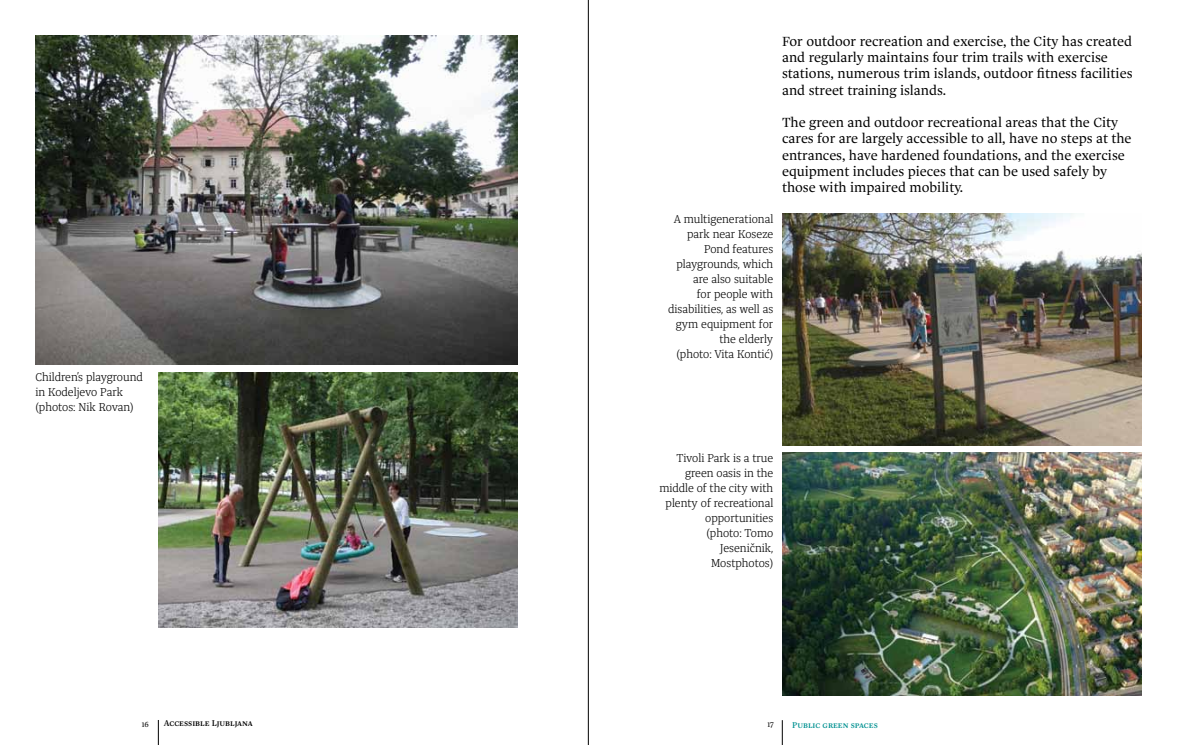
<style>
.page{position:relative;width:1177px;height:745px;background:#fff}
.page>*{position:absolute;margin:0;border:0;box-sizing:border-box;transform-origin:0 0}
.t1{font:13.75px/16.2px "Bad News";color:#000}
.t2{font:300 11.88px/15px "Bad News Big";color:#000;text-align:right}
.t3{font:500 8.75px "Bad News SC";color:#000}
.t4{font:500 8.75px "Bad News SC";color:#009191}
.t5{font:7.75px "Bad News";color:#000}
</style>
<div class="page">
<svg style="left:782px;top:720px;width:1px;height:24px"></svg>
<svg style="left:158px;top:720px;width:1px;height:24px"></svg>
<hr style="left:588px;top:0;width:1px;height:744px;background:#000">
<img style="left:782px;top:213px;width:359px;height:232px">
<img style="left:782px;top:452px;width:359px;height:242px">
<img style="left:35px;top:35px;width:482px;height:329px">
<img style="left:158px;top:372px;width:359px;height:255px">
<p class="t2" style="left:35px;top:370px;width:109px;text-align:left">Children’s playground in Kodeljevo Park (photos: Nik Rovan)</p>
<p class="t2" style="left:668px;top:211px;width:107px">A multigenerational park near Koseze<br>Pond features playgrounds, which are also suitable<br>for people with disabilities, as well as gym equipment for the elderly<br>(photo: Vita Kontić)</p>
<p class="t1" style="left:782px;top:33px;width:352px">For outdoor recreation and exercise, the City has created and regularly maintains four trim trails with exercise stations, numerous trim islands, outdoor fitness facilities and street training islands.</p>
<p class="t1" style="left:782px;top:115px;width:351px">The green and outdoor recreational areas that the City cares for are largely accessible to all, have no steps at the entrances, have hardened foundations, and the exercise equipment includes pieces that can be used safely by those with impaired mobility.</p>
<p class="t2" style="left:659px;top:450px;width:115px">Tivoli Park is a true green oasis in the middle of the city with plenty of recreational opportunities<br>(photo: Tomo<br>Jeseničnik,<br>Mostphotos)</p>
<p class="t5" style="left:142px;top:719px;width:9px">16</p>
<p class="t3" style="left:164px;top:718px;width:90px">Accessible Ljubljana</p>
<p class="t5" style="left:767px;top:720px;width:8px">17</p>
<p class="t4" style="left:792px;top:719px;width:87px">Public green spaces</p>
</div>
